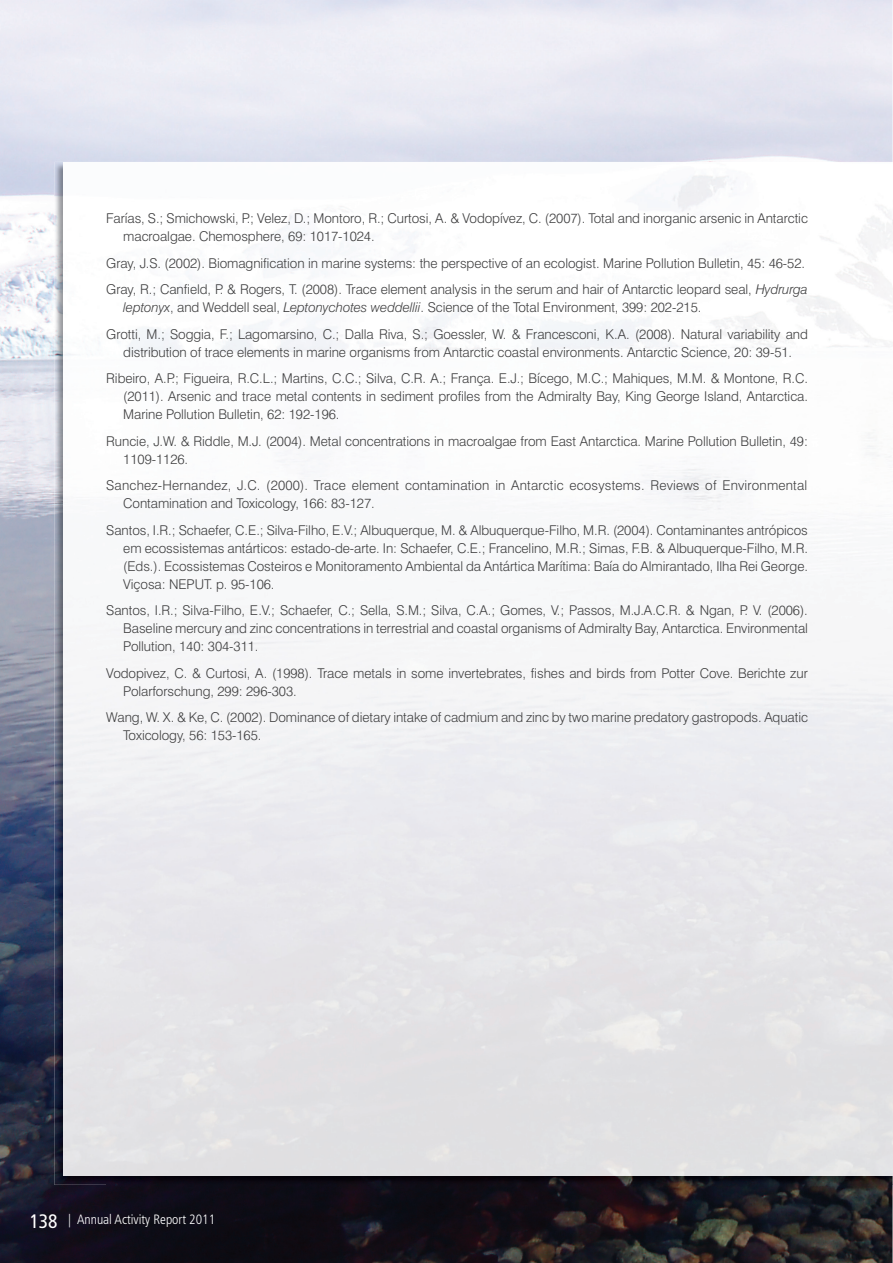
<style>
.page{position:relative;width:893px;height:1263px;background:#fff}
.page>*{position:absolute;margin:0;border:0;box-sizing:border-box;transform-origin:0 0}
.t1{font:300 13.5px/18px "Swiss 721 BT";letter-spacing:-.005em;color:#3e3e3f}
.t2{font:300 13.5px/18px "Swiss 721 BT";letter-spacing:.015em;color:#3e3e3f}
.t3{font:300 condensed 13.5px "Frutiger";color:#fff}
.s1{font-style:italic}
.s2{font-weight:400;font-size:19.5px}
</style>
<div class="page">
<img style="left:0;top:0;width:892px;height:1263px">
<img style="left:54px;top:215px;width:52px;height:970px">
<img style="left:106px;top:1176px;width:786px;height:9px">
<img style="left:63px;top:162px;width:830px;height:1014px">
<p class="t1" style="left:123px;top:210px;width:686px;text-indent:-17px">Farías, S.; Smichowski, P.; Velez, D.; Montoro, R.; Curtosi, A. &amp; Vodopívez, C. (2007). Total and inorganic arsenic in Antarctic macroalgae. Chemosphere, 69: 1017-1024.</p>
<p class="t1" style="left:106px;top:250px;width:703px;line-height:26.5px">Gray, J.S. (2002). Biomagnification in marine systems: the perspective of an ecologist. Marine Pollution Bulletin, 45: 46-52.<br>Gray, R.; Canfield, P. &amp; Rogers, T. (2008). Trace element analysis in the serum and hair of Antarctic leopard seal, <span class="s1">Hydrurga</span></p>
<p class="t1" style="left:106px;top:294px;width:703px;line-height:26.5px;text-indent:17px"><span class="s1">leptonyx</span>, and Weddell seal, <span class="s1">Leptonychotes weddellii</span>. Science of the Total Environment, 399: 202-215.<br>Grotti, M.; Soggia, F.; Lagomarsino, C.; Dalla Riva, S.; Goessler, W. &amp; Francesconi, K.A. (2008). Natural variability and</p>
<p class="t1" style="left:106px;top:339px;width:703px;line-height:26.5px;text-align:center">distribution of trace elements in marine organisms from Antarctic coastal environments. Antarctic Science, 20: 39-51.<br>Ribeiro, A.P.; Figueira, R.C.L.; Martins, C.C.; Silva, C.R. A.; França. E.J.; Bícego, M.C.; Mahiques, M.M. &amp; Montone, R.C.</p>
<p class="t1" style="left:123px;top:388px;width:686px">(2011). Arsenic and trace metal contents in sediment profiles from the Admiralty Bay, King George Island, Antarctica.<br>Marine Pollution Bulletin, 62: 192-196.</p>
<p class="t1" style="left:123px;top:432px;width:686px;text-indent:-17px">Runcie, J.W. &amp; Riddle, M.J. (2004). Metal concentrations in macroalgae from East Antarctica. Marine Pollution Bulletin, 49:<br>1109-1126.</p>
<p class="t2" style="left:123px;top:476px;width:685px;text-indent:-17px">Sanchez-Hernandez, J.C. (2000). Trace element contamination in Antarctic ecosystems. Reviews of Environmental<br>Contamination and Toxicology, 166: 83-127.</p>
<p class="t1" style="left:123px;top:521px;width:686px;text-align:justify;text-indent:-17px">Santos, I.R.; Schaefer, C.E.; Silva-Filho, E.V.; Albuquerque, M. &amp; Albuquerque-Filho, M.R. (2004). Contaminantes antrópicos em ecossistemas antárticos: estado-de-arte. In: Schaefer, C.E.; Francelino, M.R.; Simas, F.B. &amp; Albuquerque-Filho, M.R. (Eds.). Ecossistemas Costeiros e Monitoramento Ambiental da Antártica Marítima: Baía do Almirantado, Ilha Rei George.<br>Viçosa: NEPUT. p. 95-106.</p>
<p class="t1" style="left:123px;top:601px;width:686px;text-align:justify;text-indent:-17px">Santos, I.R.; Silva-Filho, E.V.; Schaefer, C.; Sella, S.M.; Silva, C.A.; Gomes, V.; Passos, M.J.A.C.R. &amp; Ngan, P. V. (2006).<br>Baseline mercury and zinc concentrations in terrestrial and coastal organisms of Admiralty Bay, Antarctica. Environmental Pollution, 140: 304-311.</p>
<p class="t1" style="left:123px;top:664px;width:686px;text-indent:-17px">Vodopivez, C. &amp; Curtosi, A. (1998). Trace metals in some invertebrates, fishes and birds from Potter Cove. Berichte zur<br>Polarforschung, 299: 296-303.</p>
<p class="t1" style="left:123px;top:708px;width:686px;text-indent:-17px">Wang, W. X. &amp; Ke, C. (2002). Dominance of dietary intake of cadmium and zinc by two marine predatory gastropods. Aquatic<br>Toxicology, 56: 153-165.</p>
<p class="t3" style="left:30px;top:1212px;width:187px"><span class="s2">138</span> | Annual Activity Report 2011</p>
</div>
